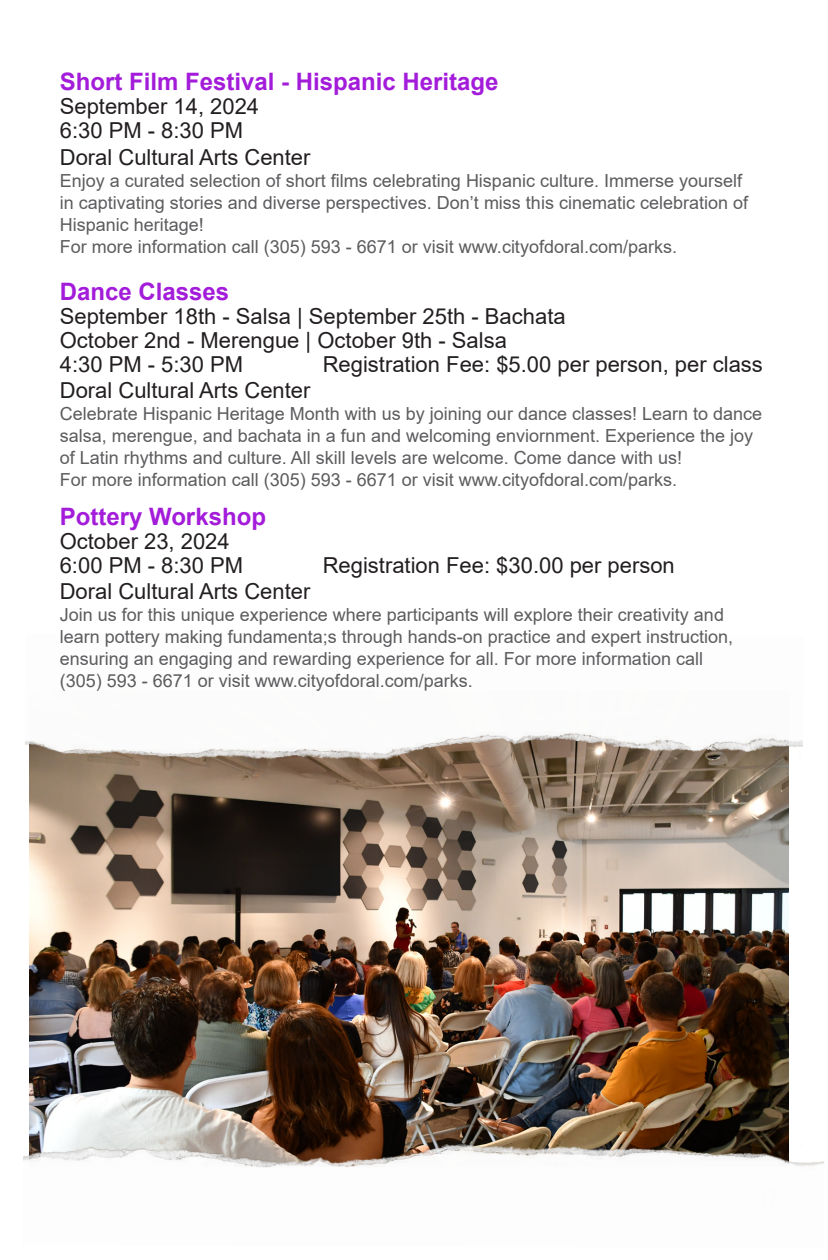
<style>
.page{position:relative;width:828px;height:1260px;background:#fff}
.page>*{position:absolute;margin:0;border:0;box-sizing:border-box;transform-origin:0 0}
.t1{font:700 24px "Arial";color:#a31cda}
.t2{font:22px "Arial";color:#231f20}
.t3{font:18px/22px "Arial";color:#5c5c5f}
</style>
<div class="page">
<img style="left:30px;top:766px;width:759px;height:370px">
<img style="left:25px;top:733px;width:778px;height:33px">
<img style="left:23px;top:1136px;width:801px;height:32px">
<p class="t1" style="left:60px;top:65px;width:440px">Short Film Festival - Hispanic Heritage</p>
<p class="t2" style="left:60px;top:92px;width:201px">September 14, 2024</p>
<p class="t2" style="left:60px;top:116px;width:185px">6:30 PM - 8:30 PM</p>
<p class="t2" style="left:60px;top:142px;width:252px">Doral Cultural Arts Center</p>
<p class="t3" style="left:60px;top:169px;width:690px">Enjoy a curated selection of short films celebrating Hispanic culture. Immerse yourself in captivating stories and diverse perspectives. Don’t miss this cinematic celebration of<br>Hispanic heritage!</p>
<p class="t3" style="left:60px;top:235px;width:619px">For more information call (305) 593 - 6671 or visit www.cityofdoral.com/parks.</p>
<p class="t1" style="left:60px;top:274px;width:171px">Dance Classes</p>
<p class="t2" style="left:60px;top:301px;width:507px">September 18th - Salsa | September 25th - Bachata</p>
<p class="t2" style="left:60px;top:325px;width:449px">October 2nd - Merengue | October 9th - Salsa</p>
<p class="t2" style="left:60px;top:349px;width:185px">4:30 PM - 5:30 PM</p>
<p class="t2" style="left:323px;top:349px;width:442px">Registration Fee: $5.00 per person, per class</p>
<p class="t2" style="left:60px;top:375px;width:252px">Doral Cultural Arts Center</p>
<p class="t3" style="left:60px;top:403px;width:704px">Celebrate Hispanic Heritage Month with us by joining our dance classes! Learn to dance salsa, merengue, and bachata in a fun and welcoming enviornment. Experience the joy of Latin rhythms and culture. All skill levels are welcome. Come dance with us!</p>
<p class="t3" style="left:60px;top:469px;width:619px">For more information call (305) 593 - 6671 or visit www.cityofdoral.com/parks.</p>
<p class="t1" style="left:60px;top:500px;width:208px">Pottery Workshop</p>
<p class="t2" style="left:60px;top:526px;width:171px">October 23, 2024</p>
<p class="t2" style="left:60px;top:550px;width:185px">6:00 PM - 8:30 PM</p>
<p class="t2" style="left:323px;top:550px;width:354px">Registration Fee: $30.00 per person</p>
<p class="t2" style="left:60px;top:577px;width:252px">Doral Cultural Arts Center</p>
<p class="t3" style="left:60px;top:604px;width:675px">Join us for this unique experience where participants will explore their creativity and learn pottery making fundamenta;s through hands-on practice and expert instruction, ensuring an engaging and rewarding experience for all. For more information call</p>
<p class="t3" style="left:60px;top:670px;width:415px">(305) 593 - 6671 or visit www.cityofdoral.com/parks.</p>
</div>
